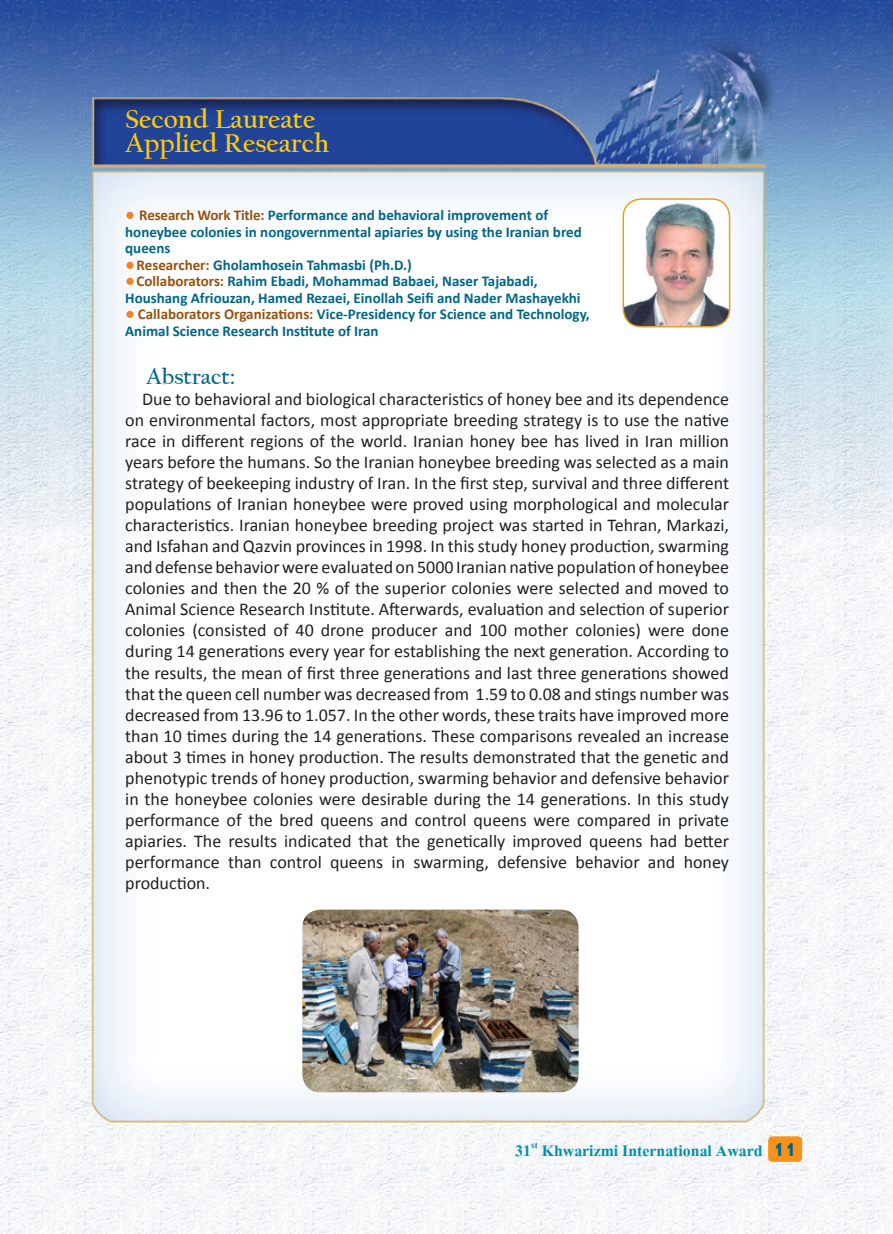
<style>
.page{position:relative;width:893px;height:1234px;background:#fff}
.page>*{position:absolute;margin:0;border:0;box-sizing:border-box;transform-origin:0 0}
.t1{font:700 28.5px "Aharoni";color:#006687}
.t2{font:700 27px/24px "Californian FB";color:#feca0a}
.t3{font:700 24px "Angsana New";color:#0091aa}
.t4{font:700 22.5px "Californian FB";color:#006687}
.t5{font:18px/21px "Calibri";color:#231f20;text-align:justify}
.t6{font:700 15px/16.5px "Calibri";color:#006687}
.s1{font-family:"Arial";font-weight:400;font-size:16.5px;color:#f58220}
.s2{color:#94520f}
</style>
<div class="page">
<img style="left:0;top:0;width:893px;height:1233px">
<div style="left:768px;top:1135px;width:34px;height:26px;background:#f7931d;border-radius:4px"></div>
<img style="left:623px;top:199px;width:106px;height:127px">
<div style="left:622px;top:198px;width:108px;height:129px;border:2px solid #e3a023;border-radius:18px"></div>
<img style="left:302px;top:909px;width:277px;height:182px">
<h2 class="t2" style="left:125px;top:108px;width:206px">Second Laureate<br>Applied Research</h2>
<p class="t6" style="left:125px;top:207px;width:458px"><span class="s1">●</span> <span class="s2">Research Work Title:</span> Performance and behavioral improvement of honeybee colonies in nongovernmental apiaries by using the Iranian bred queens</p>
<p class="t6" style="left:125px;top:256px;width:288px"><span class="s1">●</span><span class="s2">Researcher:</span> Gholamhosein Tahmasbi (Ph.D.)</p>
<p class="t6" style="left:125px;top:273px;width:457px"><span class="s1">●</span><span class="s2">Collaborators:</span> Rahim Ebadi, Mohammad Babaei, Naser Tajabadi,<br>Houshang Afriouzan, Hamed Rezaei, Einollah Seifi and Nader Mashayekhi</p>
<p class="t6" style="left:125px;top:306px;width:466px"><span class="s1">●</span> <span class="s2">Callaborators Organizations:</span> Vice-Presidency for Science and Technology,<br>Animal Science Research Institute of Iran</p>
<p class="t4" style="left:146px;top:364px;width:90px">Abstract:</p>
<p class="t5" style="left:125px;top:389px;width:605px;text-indent:17px">Due to behavioral and biological characteristics of honey bee and its dependence on environmental factors, most appropriate breeding strategy is to use the native race in different regions of the world. Iranian honey bee has lived in Iran million years before the humans. So the Iranian honeybee breeding was selected as a main strategy of beekeeping industry of Iran. In the first step, survival and three different populations of Iranian honeybee were proved using morphological and molecular characteristics. Iranian honeybee breeding project was started in Tehran, Markazi, and Isfahan and Qazvin provinces in 1998. In this study honey production, swarming and defense behavior were evaluated on 5000 Iranian native population of honeybee colonies and then the 20 % of the superior colonies were selected and moved to Animal Science Research Institute. Afterwards, evaluation and selection of superior colonies (consisted of 40 drone producer and 100 mother colonies) were done during 14 generations every year for establishing the next generation. According to the results, the mean of first three generations and last three generations showed that the queen cell number was decreased from 1.59 to 0.08 and stings number was decreased from 13.96 to 1.057. In the other words, these traits have improved more than 10 times during the 14 generations. These comparisons revealed an increase about 3 times in honey production. The results demonstrated that the genetic and phenotypic trends of honey production, swarming behavior and defensive behavior in the honeybee colonies were desirable during the 14 generations. In this study performance of the bred queens and control queens were compared in private apiaries. The results indicated that the genetically improved queens had better performance than control queens in swarming, defensive behavior and honey production.</p>
<h3 class="t3" style="left:515px;top:1132px;width:249px">31<sup>st</sup> Khwarizmi International Award</h3>
<h1 class="t1" style="left:773px;top:1134px;width:25px">11</h1>
</div>
